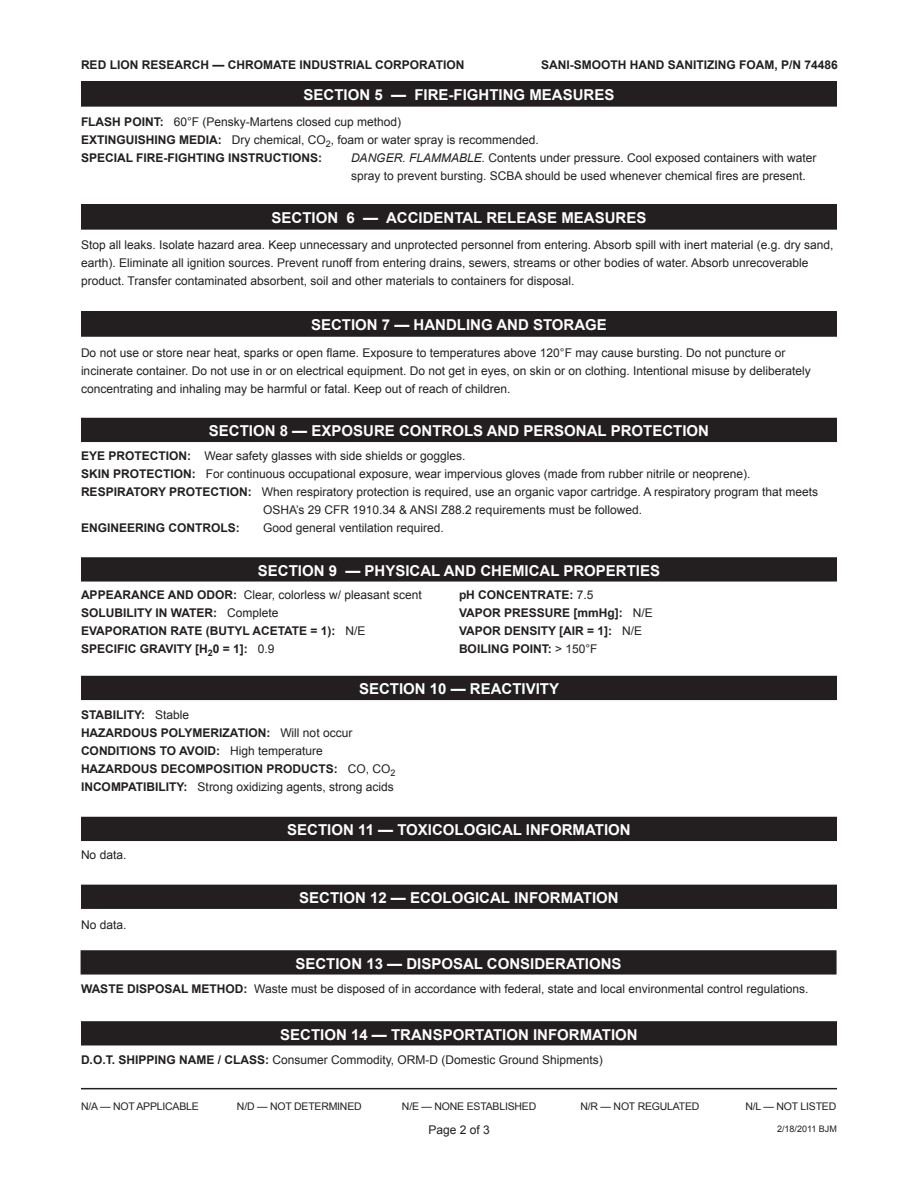
<style>
.page{position:relative;width:918px;height:1188px;background:#fff}
.page>*{position:absolute;margin:0;border:0;box-sizing:border-box;transform-origin:0 0}
.t1{font:700 15px "Arial";color:#fff}
.t2{font:12px/18px "Arial";color:#231f20}
.t3{font:700 12px "Arial";color:#231f20}
.t4{font:10.5px "Arial";letter-spacing:-.02em;color:#231f20}
.t5{font:9px "Arial";color:#231f20}
.s1{font-weight:700}
.s2{font-style:italic}
.s3{font-weight:400}
</style>
<div class="page">
<hr style="left:81px;top:1088px;width:756px;height:1px;background:#231f20">
<div style="left:82px;top:312px;width:754px;height:24px;background:#231f20"></div>
<div style="left:81px;top:311px;width:756px;height:26px;border:2px solid #231f20"></div>
<div style="left:82px;top:205px;width:754px;height:24px;background:#231f20"></div>
<div style="left:81px;top:204px;width:756px;height:26px;border:2px solid #231f20"></div>
<div style="left:82px;top:418px;width:754px;height:23px;background:#231f20"></div>
<div style="left:81px;top:418px;width:756px;height:24px;border:2px solid #231f20"></div>
<div style="left:82px;top:558px;width:754px;height:23px;background:#231f20"></div>
<div style="left:81px;top:557px;width:756px;height:25px;border:2px solid #231f20"></div>
<div style="left:82px;top:677px;width:754px;height:22px;background:#231f20"></div>
<div style="left:81px;top:676px;width:756px;height:24px;border:2px solid #231f20"></div>
<div style="left:82px;top:818px;width:754px;height:22px;background:#231f20"></div>
<div style="left:81px;top:817px;width:756px;height:24px;border:2px solid #231f20"></div>
<div style="left:82px;top:885px;width:754px;height:23px;background:#231f20"></div>
<div style="left:81px;top:885px;width:756px;height:24px;border:2px solid #231f20"></div>
<div style="left:81px;top:951px;width:755px;height:23px;background:#231f20"></div>
<div style="left:81px;top:950px;width:756px;height:25px;border:2px solid #231f20"></div>
<div style="left:82px;top:1022px;width:754px;height:23px;background:#231f20"></div>
<div style="left:81px;top:1021px;width:756px;height:25px;border:2px solid #231f20"></div>
<div style="left:82px;top:82px;width:754px;height:24px;background:#231f20"></div>
<div style="left:81px;top:81px;width:756px;height:26px;border:2px solid #231f20"></div>
<p class="t3" style="left:81px;top:57px;width:385px">RED LION RESEARCH — CHROMATE INDUSTRIAL CORPORATION</p>
<p class="t3" style="left:541px;top:57px;width:298px">SANI-SMOOTH HAND SANITIZING FOAM, P/N 74486</p>
<p class="t1" style="left:304px;top:84px;width:312px">SECTION 5 — FIRE-FIGHTING MEASURES</p>
<p class="t2" style="left:81px;top:113px;width:322px"><span class="s1">FLASH POINT:</span> 60°F (Pensky-Martens closed cup method)</p>
<p class="t2" style="left:81px;top:131px;width:459px"><span class="s1">EXTINGUISHING MEDIA:</span> Dry chemical, CO<sub>2</sub>, foam or water spray is recommended.</p>
<p class="t3" style="left:81px;top:150px;width:243px">SPECIAL FIRE-FIGHTING INSTRUCTIONS:</p>
<p class="t2" style="left:351px;top:149px;width:467px"><span class="s2">DANGER. FLAMMABLE.</span> Contents under pressure. Cool exposed containers with water spray to prevent bursting. SCBA should be used whenever chemical fires are present.</p>
<p class="t1" style="left:272px;top:207px;width:376px">SECTION 6 — ACCIDENTAL RELEASE MEASURES</p>
<p class="t2" style="left:81px;top:236px;width:754px">Stop all leaks. Isolate hazard area. Keep unnecessary and unprotected personnel from entering. Absorb spill with inert material (e.g. dry sand, earth). Eliminate all ignition sources. Prevent runoff from entering drains, sewers, streams or other bodies of water. Absorb unrecoverable product. Transfer contaminated absorbent, soil and other materials to containers for disposal.</p>
<p class="t1" style="left:311px;top:314px;width:297px">SECTION 7 — HANDLING AND STORAGE</p>
<p class="t2" style="left:81px;top:344px;width:731px">Do not use or store near heat, sparks or open flame. Exposure to temperatures above 120°F may cause bursting. Do not puncture or incinerate container. Do not use in or on electrical equipment. Do not get in eyes, on skin or on clothing. Intentional misuse by deliberately concentrating and inhaling may be harmful or fatal. Keep out of reach of children.</p>
<p class="t1" style="left:209px;top:421px;width:502px">SECTION 8 — EXPOSURE CONTROLS AND PERSONAL PROTECTION</p>
<p class="t2" style="left:81px;top:447px;width:386px"><span class="s1">EYE PROTECTION:</span> Wear safety glasses with side shields or goggles.</p>
<p class="t2" style="left:81px;top:465px;width:671px"><span class="s1">SKIN PROTECTION:</span> For continuous occupational exposure, wear impervious gloves (made from rubber nitrile or neoprene).</p>
<p class="t2" style="left:81px;top:483px;width:739px;text-align:center"><span class="s1">RESPIRATORY PROTECTION:</span> When respiratory protection is required, use an organic vapor cartridge. A respiratory program that meets<br>OSHA’s 29 CFR 1910.34 &amp; ANSI Z88.2 requirements must be followed.</p>
<p class="t3" style="left:81px;top:520px;width:160px">ENGINEERING CONTROLS:</p>
<p class="t2" style="left:263px;top:519px;width:182px">Good general ventilation required.</p>
<p class="t1" style="left:258px;top:561px;width:404px">SECTION 9 — PHYSICAL AND CHEMICAL PROPERTIES</p>
<p class="t2" style="left:81px;top:586px;width:342px"><span class="s1">APPEARANCE AND ODOR:</span> Clear, colorless w/ pleasant scent</p>
<p class="t3" style="left:459px;top:587px;width:136px">pH CONCENTRATE: <span class="s3">7.5</span></p>
<p class="t3" style="left:81px;top:605px;width:199px">SOLUBILITY IN WATER: <span class="s3">Complete</span></p>
<p class="t3" style="left:459px;top:605px;width:195px">VAPOR PRESSURE [mmHg]: <span class="s3">N/E</span></p>
<p class="t3" style="left:81px;top:623px;width:286px">EVAPORATION RATE (BUTYL ACETATE = 1): <span class="s3">N/E</span></p>
<p class="t3" style="left:459px;top:623px;width:185px">VAPOR DENSITY [AIR = 1]: <span class="s3">N/E</span></p>
<p class="t3" style="left:81px;top:641px;width:195px">SPECIFIC GRAVITY [H<sub>2</sub>0 = 1]: <span class="s3">0.9</span></p>
<p class="t3" style="left:459px;top:641px;width:140px">BOILING POINT: <span class="s3">&gt; 150°F</span></p>
<p class="t1" style="left:359px;top:679px;width:202px">SECTION 10 — REACTIVITY</p>
<p class="t3" style="left:81px;top:707px;width:110px">STABILITY: <span class="s3">Stable</span></p>
<p class="t3" style="left:81px;top:725px;width:273px">HAZARDOUS POLYMERIZATION: <span class="s3">Will not occur</span></p>
<p class="t3" style="left:81px;top:743px;width:243px">CONDITIONS TO AVOID: <span class="s3">High temperature</span></p>
<p class="t3" style="left:81px;top:761px;width:316px">HAZARDOUS DECOMPOSITION PRODUCTS: <span class="s3">CO, CO</span><sub>2</sub></p>
<p class="t2" style="left:81px;top:778px;width:314px"><span class="s1">INCOMPATIBILITY:</span> Strong oxidizing agents, strong acids</p>
<p class="t2" style="left:81px;top:846px;width:47px">No data.</p>
<p class="t2" style="left:81px;top:915px;width:47px">No data.</p>
<p class="t1" style="left:287px;top:820px;width:345px">SECTION 11 — TOXICOLOGICAL INFORMATION</p>
<p class="t1" style="left:299px;top:888px;width:321px">SECTION 12 — ECOLOGICAL INFORMATION</p>
<p class="t1" style="left:295px;top:954px;width:328px">SECTION 13 — DISPOSAL CONSIDERATIONS</p>
<p class="t2" style="left:81px;top:980px;width:729px"><span class="s1">WASTE DISPOSAL METHOD:</span> Waste must be disposed of in accordance with federal, state and local environmental control regulations.</p>
<p class="t1" style="left:280px;top:1025px;width:359px">SECTION 14 — TRANSPORTATION INFORMATION</p>
<p class="t2" style="left:81px;top:1051px;width:523px"><span class="s1">D.O.T. SHIPPING NAME / CLASS:</span> Consumer Commodity, ORM-D (Domestic Ground Shipments)</p>
<p class="t4" style="left:81px;top:1100px;width:119px">N/A — NOT APPLICABLE</p>
<p class="t4" style="left:237px;top:1100px;width:126px">N/D — NOT DETERMINED</p>
<p class="t4" style="left:402px;top:1100px;width:136px">N/E — NONE ESTABLISHED</p>
<p class="t4" style="left:580px;top:1100px;width:120px">N/R — NOT REGULATED</p>
<p class="t4" style="left:745px;top:1100px;width:92px">N/L — NOT LISTED</p>
<p class="t5" style="left:777px;top:1123px;width:61px">2/18/2011 BJM</p>
<p class="t2" style="left:428px;top:1121px;width:63px">Page 2 of 3</p>
</div>
